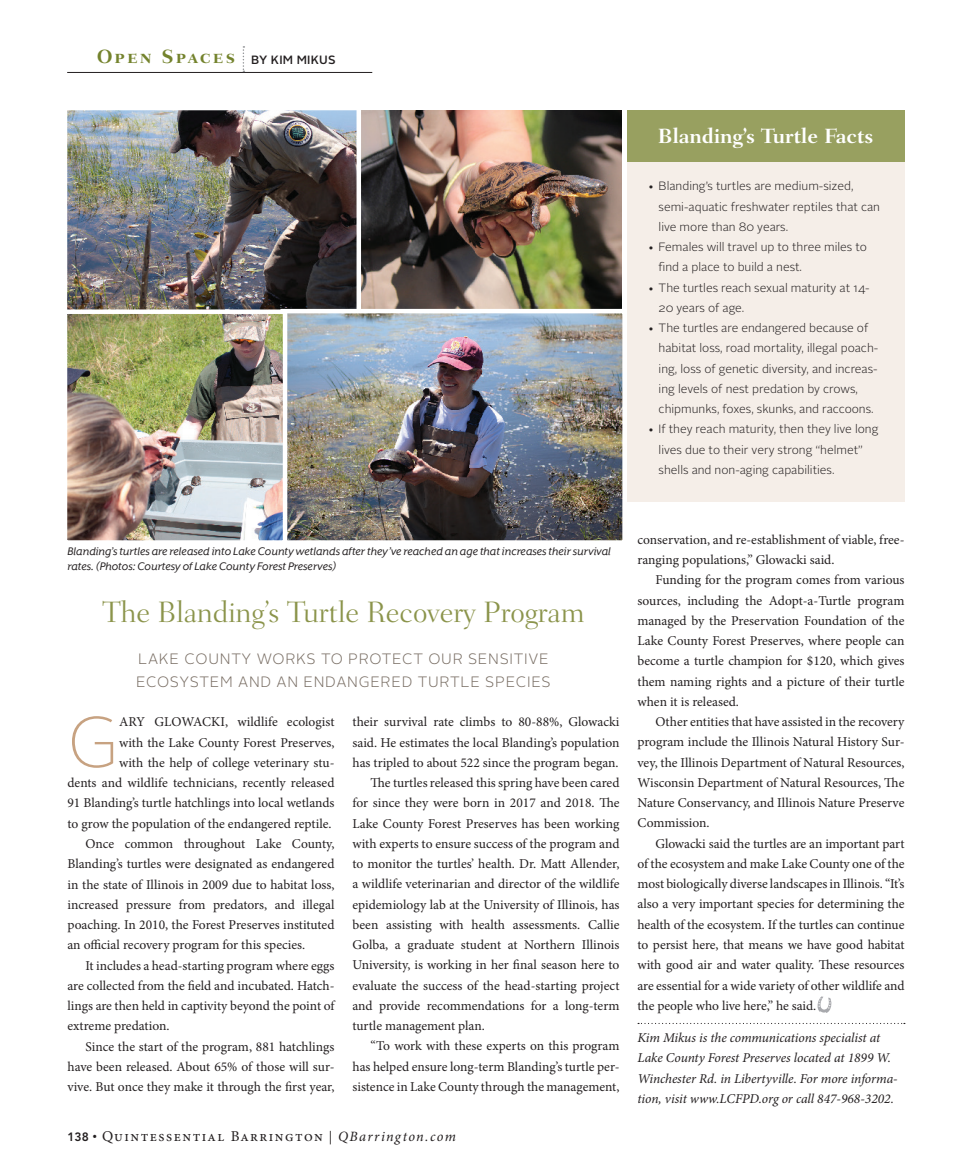
<style>
.page{position:relative;width:972px;height:1175px;background:#fff}
.page>*{position:absolute;margin:0;border:0;box-sizing:border-box;transform-origin:0 0}
.t1{font:100 71.4px "Alright Sans";color:#c7a281}
.t2{font:300 30px "Fairfield LT Std";letter-spacing:-.01em;color:#8b944b}
.Open-Spaces-Box-Head{font:700 21px "Fairfield LT Std";letter-spacing:-.01em;color:#fff}
.t3{font:700 19.5px "Fairfield LT Std";letter-spacing:.1em;color:#74832d}
._1-Text_Indent{font:300 15px/23.1px "Alright Sans";letter-spacing:.05em;color:#796e64}
.t4{font:15px "Minion Pro";letter-spacing:.1em;color:#231f20}
.t5{font:13.5px/20.2px "Minion Pro";letter-spacing:-.005em;color:#231f20;text-align:justify}
.Biography{font:italic 13.5px/20.2px "Minion Pro";letter-spacing:-.005em;color:#231f20}
.Photo-Caption-No-Rul{font:12.75px/15px "Mr Eaves XL San Alt RI";color:#231f20}
.t6{font:300 12px/20.2px "Alright Sans";color:#231f20}
.t7{font:500 12px "Alright Sans";letter-spacing:.025em;color:#231f20}
.s1{font-family:"Avenir LT Std";font-weight:800;font-size:12px}
.s2{font-size:12px}
.s3{font-size:13.5px}
.s4{font-style:italic;font-size:14.25px}
</style>
<div class="page">
<hr style="left:67px;top:72px;width:305px;height:1px;background:#231f20">
<svg style="left:243px;top:46px;width:1px;height:26px"></svg>
<svg style="left:638px;top:1022px;width:267px;height:2px"></svg>
<svg style="left:818px;top:996px;width:13px;height:17px"></svg>
<div style="left:627px;top:110px;width:277px;height:391px;background:#f5eee8"></div>
<div style="left:627px;top:110px;width:277px;height:52px;background:#98a060"></div>
<img style="left:67px;top:110px;width:287px;height:197px">
<img style="left:354px;top:110px;width:268px;height:197px">
<img style="left:290px;top:307px;width:339px;height:234px">
<img style="left:67px;top:307px;width:223px;height:234px">
<p class="t3" style="left:97px;top:45px;width:140px">Open Spaces</p>
<p class="t7" style="left:251px;top:51px;width:86px">BY KIM MIKUS</p>
<p class="Open-Spaces-Box-Head" style="left:658px;top:124px;width:217px">Blanding’s Turtle Facts</p>
<p class="t6" style="left:659px;top:176px;width:223px;text-indent:-11px">• Blanding’s turtles are medium-sized, semi-aquatic freshwater reptiles that can live more than 80 years.</p>
<p class="t6" style="left:659px;top:237px;width:210px;text-indent:-11px">• Females will travel up to three miles to find a place to build a nest.</p>
<p class="t6" style="left:659px;top:277px;width:213px;text-indent:-11px">• The turtles reach sexual maturity at 14-<br>20 years of age.</p>
<p class="t6" style="left:659px;top:318px;width:221px;text-indent:-11px">• The turtles are endangered because of habitat loss, road mortality, illegal poach&shy;ing, loss of genetic diversity, and increas&shy;ing levels of nest predation by crows, chipmunks, foxes, skunks, and raccoons.</p>
<p class="t6" style="left:659px;top:419px;width:221px;text-indent:-11px">• If they reach maturity, then they live long lives due to their very strong “helmet” shells and non-aging capabilities.</p>
<p class="Photo-Caption-No-Rul" style="left:67px;top:544px;width:545px">Blanding’s turtles are released into Lake County wetlands after they’ve reached an age that increases their survival rates. (Photos: Courtesy of Lake County Forest Preserves)</p>
<p class="t2" style="left:102px;top:595px;width:484px">The Blanding’s Turtle Recovery Program</p>
<p class="_1-Text_Indent" style="left:136px;top:647px;width:416px">LAKE COUNTY WORKS TO PROTECT OUR SENSITIVE<br>ECOSYSTEM AND AN ENDANGERED TURTLE SPECIES</p>
<p class="t1" style="left:68px;top:693px;width:53px">G</p>
<p class="t5" style="left:68px;top:712px;width:269px;text-align:right">ARY GLOWACKI, wildlife ecologist<br>with the Lake County Forest Preserves,<br>with the help of college veterinary stu-<br>dents and wildlife technicians, recently released 91 Blanding’s turtle hatchlings into local wetlands to grow the population of the endangered reptile.</p>
<p class="t5" style="left:68px;top:833px;width:269px;text-indent:18px">Once common throughout Lake County, Blanding’s turtles were designated as endangered in the state of Illinois in 2009 due to habitat loss, increased pressure from predators, and illegal poaching. In 2010, the Forest Preserves instituted an official recovery program for this species.</p>
<p class="t5" style="left:68px;top:955px;width:269px;text-indent:18px">It includes a head-starting program where eggs are collected from the field and incubated. Hatch&shy;lings are then held in captivity beyond the point of extreme predation.</p>
<p class="t5" style="left:68px;top:1036px;width:269px;text-indent:18px">Since the start of the program, 881 hatchlings have been released. About 65% of those will sur&shy;vive. But once they make it through the first year,</p>
<p class="t5" style="left:352px;top:712px;width:269px">their survival rate climbs to 80-88%, Glowacki said. He estimates the local Blanding’s population has tripled to about 522 since the program began.</p>
<p class="t5" style="left:352px;top:772px;width:269px;text-indent:18px">The turtles released this spring have been cared for since they were born in 2017 and 2018. The Lake County Forest Preserves has been working with experts to ensure success of the program and to monitor the turtles’ health. Dr. Matt Allender, a wildlife veterinarian and director of the wildlife epidemiology lab at the University of Illinois, has been assisting with health assessments. Callie Golba, a graduate student at Northern Illinois University, is working in her final season here to evaluate the success of the head-starting project and provide recommendations for a long-term turtle management plan.</p>
<p class="t5" style="left:352px;top:1036px;width:269px;text-indent:18px">“To work with these experts on this program has helped ensure long-term Blanding’s turtle per&shy;sistence in Lake County through the management,</p>
<p class="t4" style="left:68px;top:1125px;width:390px"><span class="s1">138</span> <span class="s2">•</span> Quintessential Barrington <span class="s3">|</span> <span class="s4">QBarrington.com</span></p>
<p class="t5" style="left:638px;top:529px;width:269px">conservation, and re-establishment of viable, free&shy;ranging populations,” Glowacki said.</p>
<p class="t5" style="left:638px;top:570px;width:269px;text-indent:18px">Funding for the program comes from various sources, including the Adopt-a-Turtle program managed by the Preservation Foundation of the Lake County Forest Preserves, where people can become a turtle champion for $120, which gives them naming rights and a picture of their turtle when it is released.</p>
<p class="t5" style="left:638px;top:711px;width:269px;text-indent:18px">Other entities that have assisted in the recovery program include the Illinois Natural History Sur&shy;vey, the Illinois Department of Natural Resources, Wisconsin Department of Natural Resources, The Nature Conservancy, and Illinois Nature Preserve Commission.</p>
<p class="t5" style="left:638px;top:833px;width:269px;text-indent:18px">Glowacki said the turtles are an important part of the ecosystem and make Lake County one of the most biologically diverse landscapes in Illinois. “It’s also a very important species for determining the health of the ecosystem. If the turtles can continue to persist here, that means we have good habitat with good air and water quality. These resources are essential for a wide variety of other wildlife and the people who live here,” he said.</p>
<p class="Biography" style="left:638px;top:1027px;width:262px">Kim Mikus is the communications specialist at Lake County Forest Preserves located at 1899 W.<br>Winchester Rd. in Libertyville. For more informa&shy;tion, visit www.LCFPD.org or call 847-968-3202.</p>
</div>
